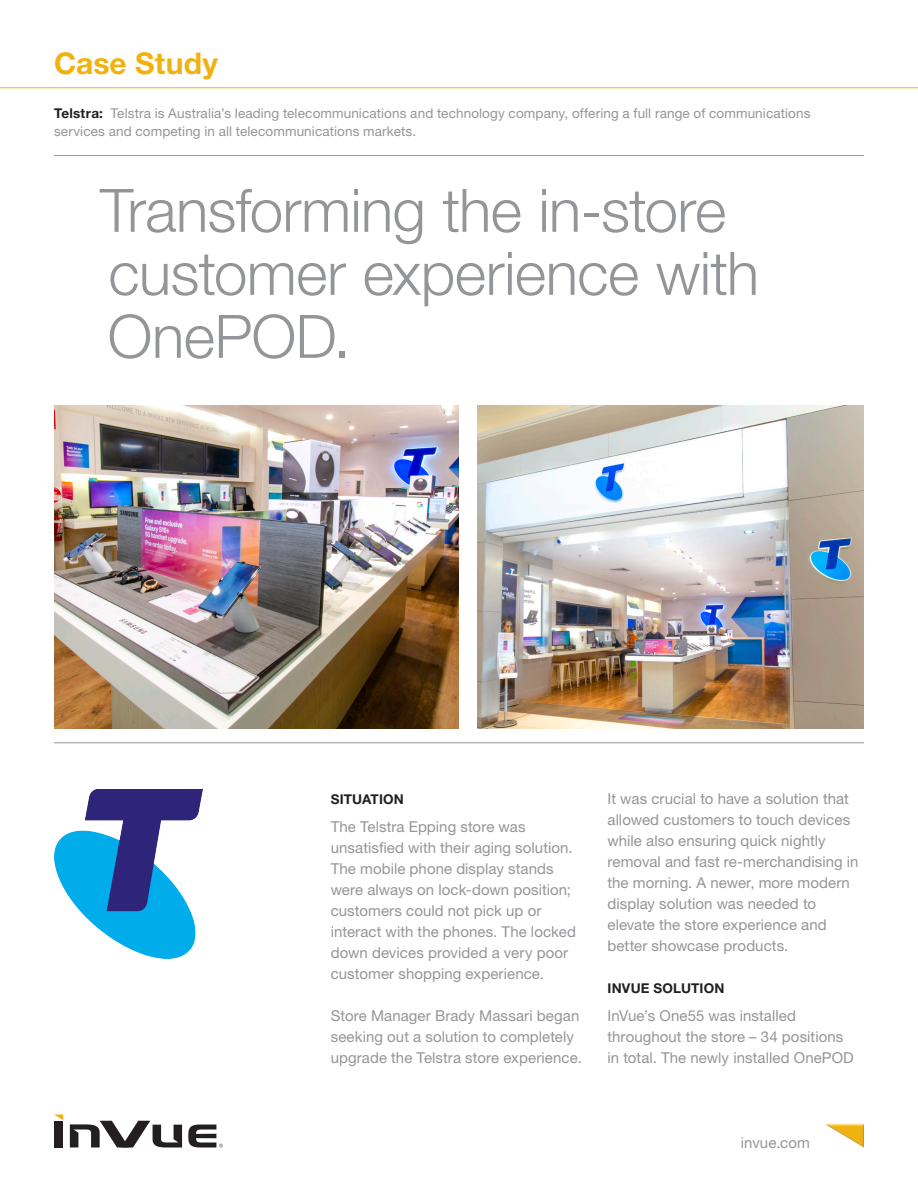
<style>
.page{position:relative;width:918px;height:1188px;background:#fff}
.page>*{position:absolute;margin:0;border:0;box-sizing:border-box;transform-origin:0 0}
.t1{font:300 60px/63px "Helvetica Neue LT Std";letter-spacing:-.01em;color:#939598}
.t2{font:700 30px "Helvetica Neue LT Std";letter-spacing:.005em;color:#efb211}
.t3{font:15px/21px "Helvetica Neue LT Std";letter-spacing:.005em;color:#939598}
.t4{font:13.5px/18px "Helvetica Neue LT Std";letter-spacing:.01em;color:#939598}
.Section_Headings{font:700 13.5px "Helvetica Neue LT Std";letter-spacing:.015em;color:#231f20}
.s1{font-weight:700;color:#231f20}
</style>
<div class="page">
<div style="left:55px;top:1121px;width:8px;height:26px;background:#231f20"></div>
<svg style="left:70px;top:1121px;width:112px;height:26px"></svg>
<svg style="left:55px;top:1115px;width:8px;height:5px"></svg>
<svg style="left:188px;top:1125px;width:35px;height:23px"></svg>
<svg style="left:826px;top:1125px;width:38px;height:23px"></svg>
<hr style="left:0;top:87px;width:918px;height:1px;background:#efb211">
<hr style="left:54px;top:155px;width:810px;height:1px;background:#939598">
<hr style="left:54px;top:743px;width:810px;height:1px;background:#939598">
<img style="left:54px;top:789px;width:149px;height:170px">
<img style="left:477px;top:405px;width:386px;height:324px">
<img style="left:54px;top:405px;width:405px;height:324px">
<h2 class="t2" style="left:54px;top:45px;width:165px">Case Study</h2>
<p class="t4" style="left:54px;top:104px;width:758px"><span class="s1">Telstra:</span> Telstra is Australia’s leading telecommunications and technology company, offering a full range of communications services and competing in all telecommunications markets.</p>
<p class="t1" style="left:100px;top:178px;width:661px">Transforming the in-store customer experience with<br>OnePOD.</p>
<p class="Section_Headings" style="left:331px;top:791px;width:75px">SITUATION</p>
<p class="t3" style="left:331px;top:816px;width:247px">The Telstra Epping store was unsatisfied with their aging solution.<br>The mobile phone display stands were always on lock-down position; customers could not pick up or interact with the phones. The locked down devices provided a very poor customer shopping experience.</p>
<p class="t3" style="left:331px;top:1005px;width:253px">Store Manager Brady Massari began seeking out a solution to completely upgrade the Telstra store experience.</p>
<p class="t3" style="left:608px;top:788px;width:253px">It was crucial to have a solution that allowed customers to touch devices while also ensuring quick nightly removal and fast re-merchandising in the morning. A newer, more modern display solution was needed to elevate the store experience and better showcase products.</p>
<p class="Section_Headings" style="left:608px;top:980px;width:118px">INVUE SOLUTION</p>
<p class="t3" style="left:608px;top:1005px;width:248px">InVue’s One55 was installed throughout the store – 34 positions in total. The newly installed OnePOD</p>
<p class="t3" style="left:741px;top:1131px;width:71px">invue.com</p>
</div>
